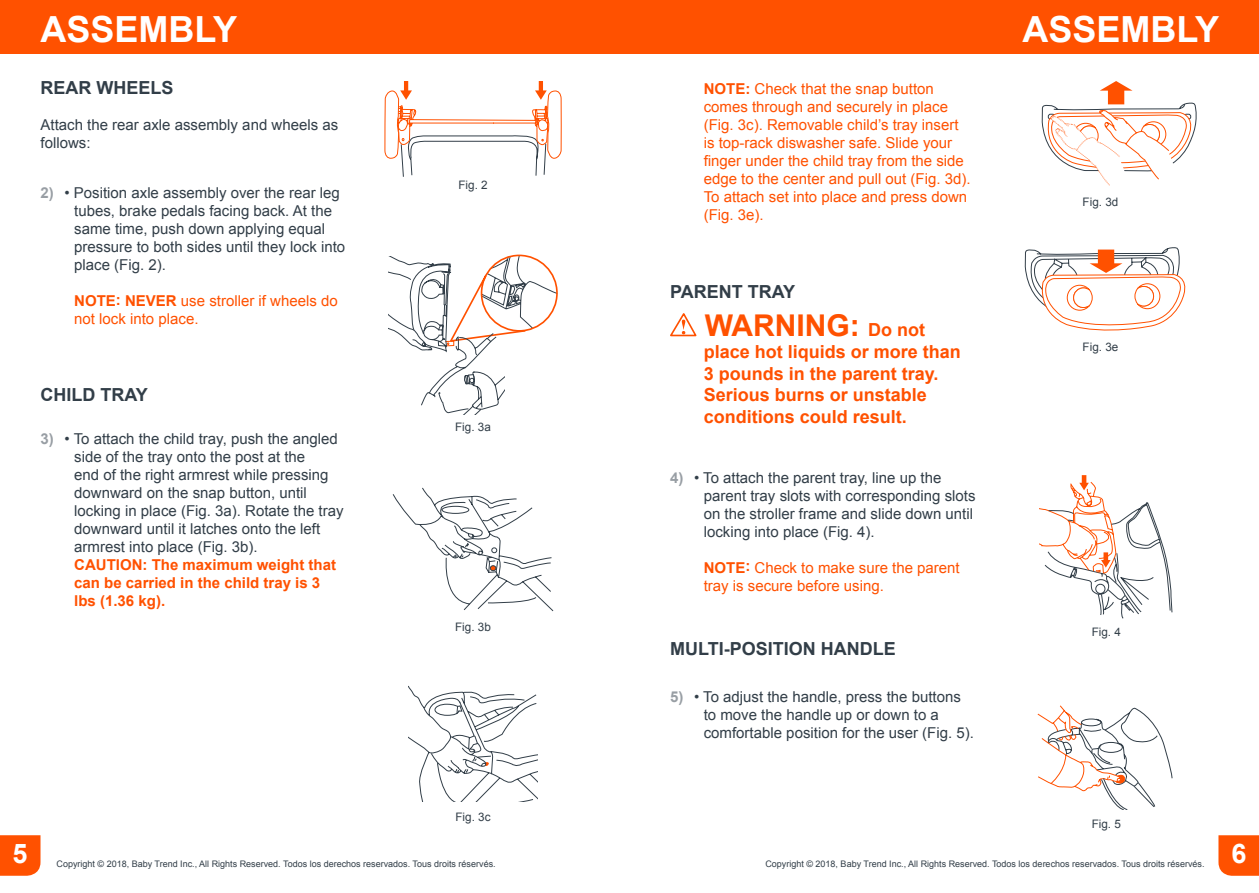
<style>
.page{position:relative;width:1259px;height:893px;background:#fff}
.page>*{position:absolute;margin:0;border:0;box-sizing:border-box;transform-origin:0 0}
.t1{font:700 36px "Arial";color:#fff}
.t2{font:700 30px "Arial";color:#ff5100}
.t3{font:700 27px "Arial";color:#fff}
.t4{font:700 18px/21.6px "Arial";color:#ff5100}
.t5{font:700 18px "Arial";color:#323e48}
.t6{font:15px/18px "Arial";color:#323e48}
.t7{font:15px/18px "Arial";color:#ff5100}
.t8{font:700 15px/18px "Arial";color:#ff5100}
.t9{font:11.7px "Arial";color:#323e48}
.t10{font:9px "Arial";color:#323e48}
.s1{font-weight:700;color:#989ea4}
.s2{font-weight:700}
.s3{font-size:18px}
</style>
<div class="page">
<div style="left:0;top:835px;width:40px;height:41px;background:#ff5100"></div>
<svg style="left:1218px;top:835px;width:41px;height:41px;background:#ff580b"></svg>
<div style="left:0;top:0;width:629px;height:54px;background:#ff5100"></div>
<div style="left:629px;top:0;width:630px;height:54px;background:#ff5100"></div>
<svg style="left:384px;top:81px;width:178px;height:334px"></svg>
<svg style="left:392px;top:487px;width:162px;height:125px"></svg>
<svg style="left:408px;top:686px;width:130px;height:115px"></svg>
<svg style="left:1037px;top:706px;width:135px;height:104px"></svg>
<svg style="left:1039px;top:475px;width:133px;height:143px"></svg>
<svg style="left:670px;top:313px;width:27px;height:24px"></svg>
<svg style="left:1024px;top:81px;width:173px;height:250px"></svg>
<h1 class="t1" style="left:40px;top:5px;width:198px">ASSEMBLY</h1>
<h1 class="t1" style="left:1022px;top:5px;width:198px">ASSEMBLY</h1>
<p class="t5" style="left:40px;top:76px;width:135px">REAR WHEELS</p>
<p class="t6" style="left:40px;top:116px;width:299px">Attach the rear axle assembly and wheels as follows:</p>
<p class="t6" style="left:74px;top:183px;width:272px;text-indent:-34px"><span class="s1">2)</span> • Position axle assembly over the rear leg tubes, brake pedals facing back. At the same time, push down applying equal pressure to both sides until they lock into place (Fig. 2).</p>
<p class="t7" style="left:74px;top:291px;width:265px"><span class="s2">NOTE: NEVER</span> use stroller if wheels do not lock into place.</p>
<p class="t5" style="left:40px;top:383px;width:109px">CHILD TRAY</p>
<p class="t6" style="left:74px;top:430px;width:271px;text-indent:-34px"><span class="s1">3)</span> • To attach the child tray, push the angled side of the tray onto the post at the<br>end of the right armrest while pressing downward on the snap button, until locking in place (Fig. 3a). Rotate the tray downward until it latches onto the left armrest into place (Fig. 3b).</p>
<p class="t8" style="left:74px;top:556px;width:263px">CAUTION: The maximum weight that can be carried in the child tray is 3 lbs (1.36 kg).</p>
<p class="t9" style="left:458px;top:177px;width:31px">Fig. 2</p>
<p class="t9" style="left:455px;top:419px;width:37px">Fig. 3a</p>
<p class="t9" style="left:455px;top:619px;width:37px">Fig. 3b</p>
<p class="t9" style="left:455px;top:809px;width:37px">Fig. 3c</p>
<p class="t7" style="left:704px;top:80px;width:268px"><span class="s2">NOTE:</span> Check that the snap button comes through and securely in place (Fig. 3c). Removable child’s tray insert is top-rack diswasher safe. Slide your finger under the child tray from the side edge to the center and pull out (Fig. 3d).<br>To attach set into place and press down (Fig. 3e).</p>
<p class="t5" style="left:670px;top:280px;width:127px">PARENT TRAY</p>
<h2 class="t2" style="left:705px;top:306px;width:222px">WARNING: <span class="s3">Do not</span></h2>
<p class="t4" style="left:704px;top:341px;width:259px">place hot liquids or more than<br>3 pounds in the parent tray.<br>Serious burns or unstable conditions could result.</p>
<p class="t6" style="left:704px;top:468px;width:273px;text-indent:-34px"><span class="s1">4)</span> • To attach the parent tray, line up the parent tray slots with corresponding slots on the stroller frame and slide down until locking into place (Fig. 4).</p>
<p class="t7" style="left:704px;top:558px;width:257px"><span class="s2">NOTE:</span> Check to make sure the parent tray is secure before using.</p>
<p class="t5" style="left:670px;top:637px;width:227px">MULTI-POSITION HANDLE</p>
<p class="t6" style="left:704px;top:688px;width:272px;text-indent:-34px"><span class="s1">5)</span> • To adjust the handle, press the buttons to move the handle up or down to a comfortable position for the user (Fig. 5).</p>
<p class="t9" style="left:1082px;top:194px;width:37px">Fig. 3d</p>
<p class="t9" style="left:1082px;top:339px;width:37px">Fig. 3e</p>
<p class="t9" style="left:1091px;top:624px;width:31px">Fig. 4</p>
<p class="t9" style="left:1091px;top:816px;width:31px">Fig. 5</p>
<h3 class="t3" style="left:13px;top:836px;width:17px">5</h3>
<h3 class="t3" style="left:1231px;top:836px;width:17px">6</h3>
<p class="t10" style="left:57px;top:858px;width:441px">Copyright © 2018, Baby Trend Inc., All Rights Reserved. Todos los derechos reservados. Tous droits réservés.</p>
<p class="t10" style="left:765px;top:858px;width:441px">Copyright © 2018, Baby Trend Inc., All Rights Reserved. Todos los derechos reservados. Tous droits réservés.</p>
</div>
